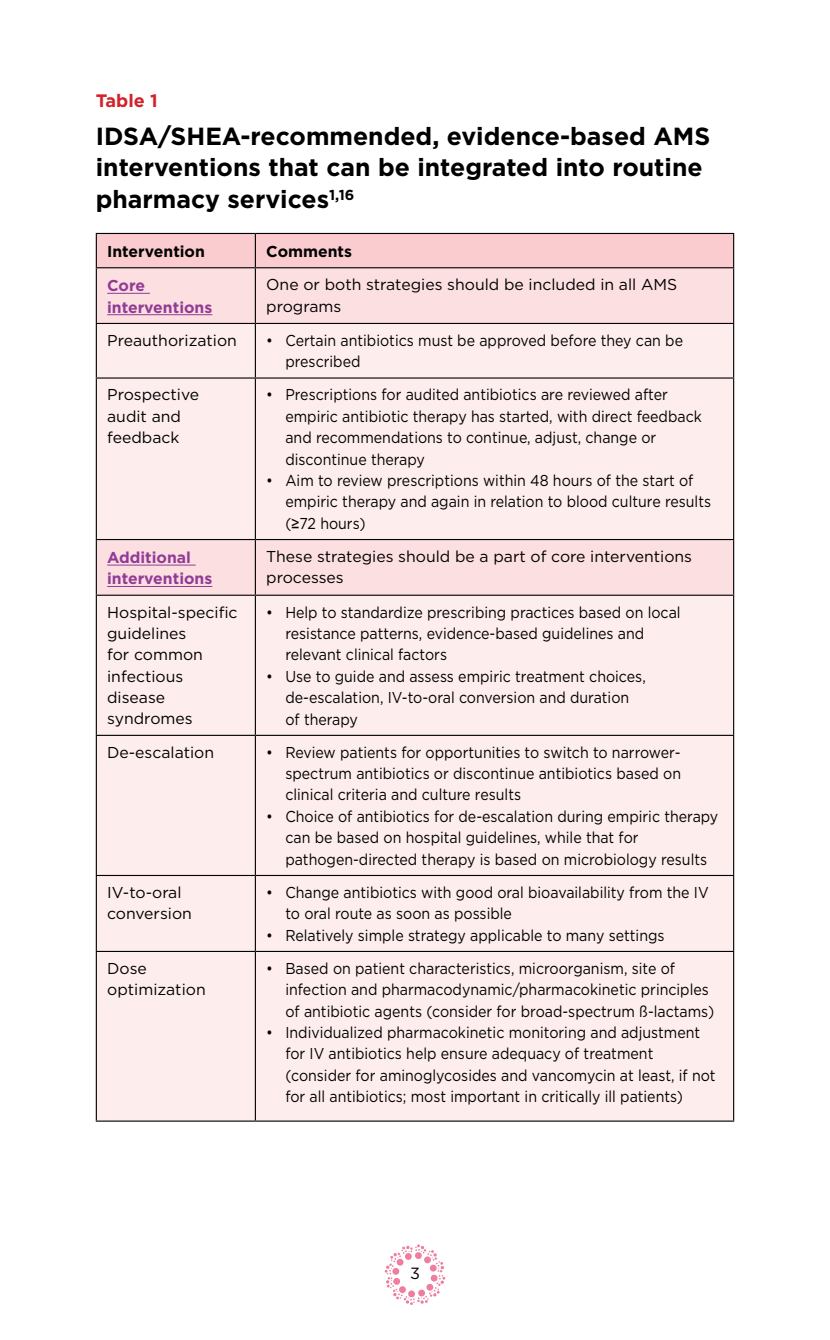
<style>
.page{position:relative;width:830px;height:1340px;background:#fff}
.page>*{position:absolute;margin:0;border:0;box-sizing:border-box;transform-origin:0 0}
.t1{font:700 24.75px/31.5px "Gotham";color:#000}
.t2{font:700 18px "Gotham";color:#d2232a}
.t3{font:16.2px "Gotham";color:#000}
.t4{font:15.75px/21.4px "Gotham";color:#000;scale:.9 1}
.t5{font:15.75px/21.4px "Gotham";color:#000}
.t6{font:700 15.75px/21.4px "Gotham";color:#913b96}
.t7{font:700 15.75px "Gotham";color:#000}
.s1{font-family:"Arial"}
</style>
<div class="page">
<svg style="left:384px;top:1244px;width:61px;height:61px"></svg>
<div style="left:97px;top:234px;width:635px;height:33px;background:#facbcf"></div>
<div style="left:97px;top:268px;width:635px;height:55px;background:#fcdfe0"></div>
<svg style="left:97px;top:324px;width:635px;height:796px;background:#fdebeb"></svg>
<hr style="left:96px;top:324px;width:1px;height:53px;background:#000">
<hr style="left:255px;top:324px;width:1px;height:53px;background:#000">
<hr style="left:732px;top:324px;width:1px;height:53px;background:#000">
<hr style="left:96px;top:377px;width:159px;height:1px;background:#000">
<hr style="left:96px;top:378px;width:1px;height:161px;background:#000">
<hr style="left:255px;top:377px;width:478px;height:1px;background:#000">
<hr style="left:255px;top:378px;width:1px;height:161px;background:#000">
<hr style="left:732px;top:378px;width:1px;height:161px;background:#000">
<hr style="left:96px;top:596px;width:1px;height:138px;background:#000">
<hr style="left:255px;top:596px;width:1px;height:138px;background:#000">
<hr style="left:732px;top:596px;width:1px;height:138px;background:#000">
<hr style="left:96px;top:734px;width:159px;height:2px;background:#000">
<hr style="left:96px;top:736px;width:1px;height:139px;background:#000">
<hr style="left:255px;top:734px;width:478px;height:2px;background:#000">
<hr style="left:255px;top:736px;width:1px;height:139px;background:#000">
<hr style="left:732px;top:736px;width:1px;height:139px;background:#000">
<hr style="left:96px;top:875px;width:159px;height:1px;background:#000">
<hr style="left:96px;top:876px;width:1px;height:74px;background:#000">
<hr style="left:255px;top:875px;width:478px;height:1px;background:#000">
<hr style="left:255px;top:876px;width:1px;height:74px;background:#000">
<hr style="left:732px;top:876px;width:1px;height:74px;background:#000">
<hr style="left:96px;top:950px;width:159px;height:2px;background:#000">
<hr style="left:96px;top:952px;width:1px;height:168px;background:#000">
<hr style="left:96px;top:1120px;width:159px;height:1px;background:#000">
<hr style="left:255px;top:950px;width:478px;height:2px;background:#000">
<hr style="left:255px;top:952px;width:1px;height:168px;background:#000">
<hr style="left:732px;top:952px;width:1px;height:168px;background:#000">
<hr style="left:255px;top:1120px;width:478px;height:1px;background:#000">
<hr style="left:96px;top:234px;width:1px;height:33px;background:#000">
<hr style="left:96px;top:233px;width:159px;height:1px;background:#000">
<hr style="left:255px;top:233px;width:478px;height:1px;background:#000">
<hr style="left:255px;top:234px;width:1px;height:33px;background:#000">
<hr style="left:732px;top:234px;width:1px;height:33px;background:#000">
<hr style="left:96px;top:268px;width:1px;height:55px;background:#000">
<hr style="left:96px;top:267px;width:159px;height:1px;background:#000">
<hr style="left:255px;top:267px;width:478px;height:1px;background:#000">
<hr style="left:255px;top:268px;width:1px;height:55px;background:#000">
<hr style="left:732px;top:268px;width:1px;height:55px;background:#000">
<hr style="left:96px;top:323px;width:159px;height:1px;background:#000">
<hr style="left:255px;top:323px;width:478px;height:1px;background:#000">
<hr style="left:96px;top:540px;width:1px;height:54px;background:#000">
<hr style="left:96px;top:539px;width:159px;height:1px;background:#000">
<hr style="left:255px;top:539px;width:478px;height:1px;background:#000">
<hr style="left:255px;top:540px;width:1px;height:54px;background:#000">
<hr style="left:732px;top:540px;width:1px;height:54px;background:#000">
<hr style="left:96px;top:594px;width:159px;height:2px;background:#000">
<hr style="left:255px;top:594px;width:478px;height:2px;background:#000">
<hr style="left:107px;top:293px;width:43px;height:1px;background:#913b96">
<hr style="left:107px;top:314px;width:105px;height:1px;background:#913b96">
<hr style="left:107px;top:564px;width:89px;height:1px;background:#913b96">
<hr style="left:107px;top:586px;width:105px;height:1px;background:#913b96">
<p class="t2" style="left:96px;top:90px;width:64px">Table 1</p>
<h1 class="t1" style="left:96px;top:120px;width:615px">IDSA/SHEA-recommended, evidence-based AMS interventions that can be integrated into routine pharmacy services<sup>1,16</sup></h1>
<p class="t7" style="left:107px;top:242px;width:99px">Intervention</p>
<p class="t7" style="left:266px;top:242px;width:87px">Comments</p>
<p class="t6" style="left:107px;top:274px;width:107px">Core interventions</p>
<p class="t5" style="left:266px;top:273px;width:412px">One or both strategies should be included in all AMS programs</p>
<p class="t5" style="left:107px;top:329px;width:131px">Preauthorization</p>
<p class="t4" style="left:285px;top:329px;width:443px;text-indent:-19px">• Certain antibiotics must be approved before they can be prescribed</p>
<p class="t5" style="left:107px;top:384px;width:93px">Prospective audit and feedback</p>
<p class="t4" style="left:285px;top:384px;width:464px;text-indent:-19px">• Prescriptions for audited antibiotics are reviewed after empiric antibiotic therapy has started, with direct feedback and recommendations to continue, adjust, change or discontinue therapy</p>
<p class="t4" style="left:285px;top:469px;width:474px;text-indent:-19px">• Aim to review prescriptions within 48 hours of the start of empiric therapy and again in relation to blood culture results (<span class="s1">≥</span>72 hours)</p>
<p class="t6" style="left:107px;top:546px;width:107px">Additional interventions</p>
<p class="t5" style="left:266px;top:545px;width:427px">These strategies should be a part of core interventions processes</p>
<p class="t5" style="left:107px;top:601px;width:132px">Hospital-specific guidelines<br>for common infectious disease syndromes</p>
<p class="t4" style="left:285px;top:601px;width:440px;text-indent:-19px">• Help to standardize prescribing practices based on local resistance patterns, evidence-based guidelines and relevant clinical factors</p>
<p class="t4" style="left:285px;top:665px;width:402px;text-indent:-19px">• Use to guide and assess empiric treatment choices, de-escalation, IV-to-oral conversion and duration of therapy</p>
<p class="t5" style="left:107px;top:741px;width:108px">De-escalation</p>
<p class="t4" style="left:285px;top:741px;width:441px;text-align:justify;text-indent:-19px">• Review patients for opportunities to switch to narrower&shy;spectrum antibiotics or discontinue antibiotics based on clinical criteria and culture results</p>
<p class="t4" style="left:285px;top:805px;width:482px;text-indent:-19px">• Choice of antibiotics for de-escalation during empiric therapy can be based on hospital guidelines, while that for pathogen-directed therapy is based on microbiology results</p>
<p class="t5" style="left:107px;top:881px;width:86px">IV-to-oral conversion</p>
<p class="t4" style="left:285px;top:881px;width:471px;text-indent:-19px">• Change antibiotics with good oral bioavailability from the IV to oral route as soon as possible</p>
<p class="t4" style="left:266px;top:924px;width:444px">• Relatively simple strategy applicable to many settings</p>
<p class="t5" style="left:107px;top:957px;width:100px">Dose optimization</p>
<p class="t4" style="left:285px;top:957px;width:478px;text-indent:-19px">• Based on patient characteristics, microorganism, site of infection and pharmacodynamic/pharmacokinetic principles of antibiotic agents (consider for broad-spectrum ß-lactams)</p>
<p class="t4" style="left:285px;top:1021px;width:479px;text-indent:-19px">• Individualized pharmacokinetic monitoring and adjustment for IV antibiotics help ensure adequacy of treatment (consider for aminoglycosides and vancomycin at least, if not for all antibiotics; most important in critically ill patients)</p>
<p class="t3" style="left:410px;top:1262px;width:11px">3</p>
</div>
